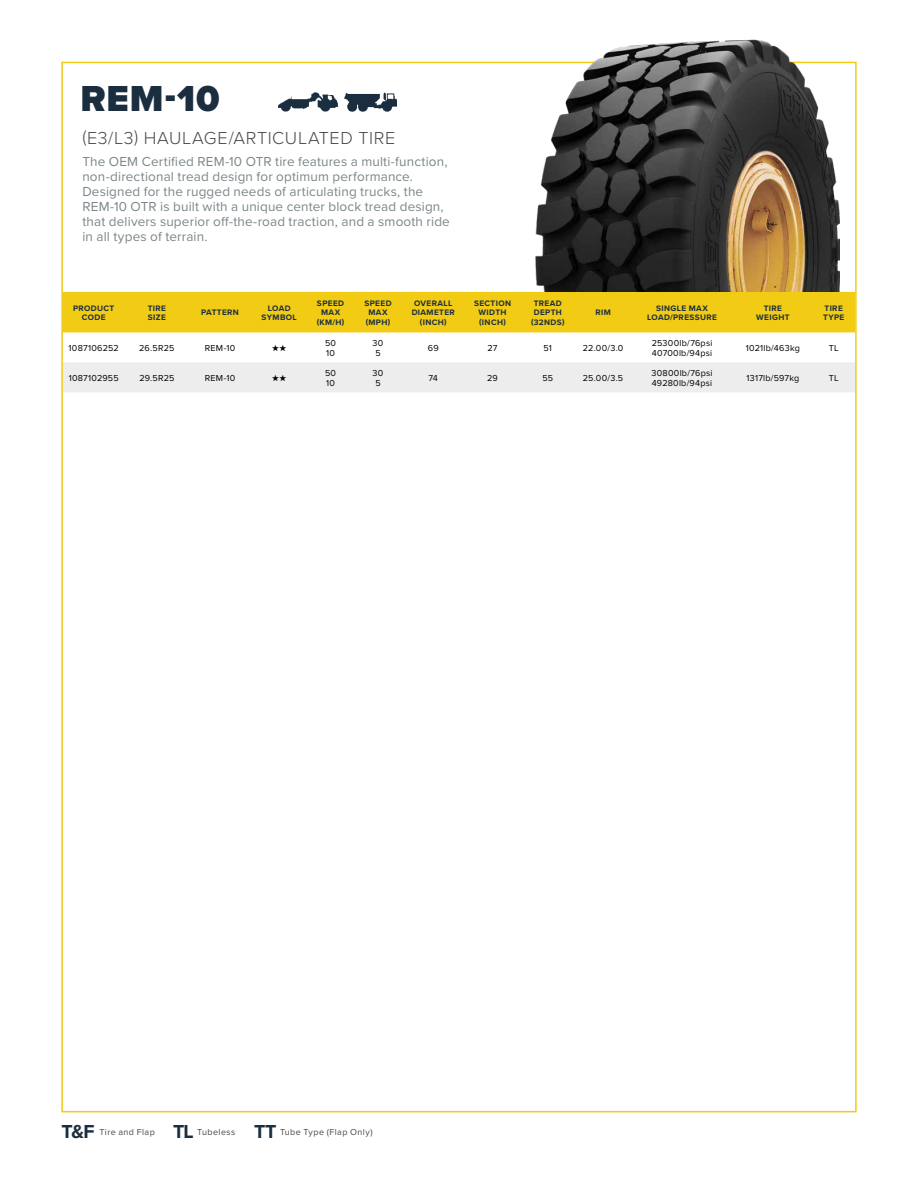
<style>
.page{position:relative;width:918px;height:1188px;background:#fff}
.page>*{position:absolute;margin:0;border:0;box-sizing:border-box;transform-origin:0 0}
.t1{font:900 37.5px "Proxima Nova";color:#1b2e3f}
.t2{font:300 18px "Proxima Nova";letter-spacing:.035em;color:#48484a}
.t3{font:13.5px/15px "Proxima Nova";letter-spacing:.01em;color:#7b8689}
.t4{font:9px/10.5px "Proxima Nova";letter-spacing:.025em;color:#000}
.t5{font:9px "Proxima Nova";letter-spacing:.045em;color:#48484a}
.t6{font:700 8.25px/9.8px "Proxima Nova";letter-spacing:.045em;color:#1b2e3f;text-align:center}
.s1{font-weight:700;font-size:19.5px;color:#1b2e3f}
</style>
<div class="page">
<img style="left:345px;top:93px;width:51px;height:18px">
<img style="left:278px;top:93px;width:59px;height:18px">
<div style="left:64px;top:292px;width:790px;height:40px;background:#f2cb15"></div>
<div style="left:64px;top:362px;width:790px;height:30px;background:#ededee"></div>
<img style="left:499px;top:39px;width:341px;height:253px">
<h1 class="t1" style="left:80px;top:70px;width:141px">REM-10</h1>
<h2 class="t2" style="left:82px;top:125px;width:315px">(E3/L3) HAULAGE/ARTICULATED TIRE</h2>
<p class="t3" style="left:82px;top:153px;width:369px">The OEM Certified REM-10 OTR tire features a multi-function, non-directional tread design for optimum performance.<br>Designed for the rugged needs of articulating trucks, the REM-10 OTR is built with a unique center block tread design, that delivers superior off-the-road traction, and a smooth ride in all types of terrain.</p>
<p class="t6" style="left:73px;top:303px;width:43px">PRODUCT<br>CODE</p>
<p class="t6" style="left:148px;top:303px;width:20px;text-align:left">TIRE<br>SIZE</p>
<p class="t6" style="left:201px;top:308px;width:39px">PATTERN</p>
<p class="t6" style="left:262px;top:303px;width:37px">LOAD<br>SYMBOL</p>
<p class="t6" style="left:317px;top:298px;width:29px">SPEED<br>MAX (KM/H)</p>
<p class="t6" style="left:364px;top:298px;width:29px">SPEED<br>MAX (MPH)</p>
<p class="t6" style="left:412px;top:298px;width:45px">OVERALL<br>DIAMETER (INCH)</p>
<p class="t6" style="left:474px;top:298px;width:39px">SECTION<br>WIDTH (INCH)</p>
<p class="t6" style="left:531px;top:298px;width:35px">TREAD<br>DEPTH (32NDS)</p>
<p class="t6" style="left:595px;top:308px;width:17px">RIM</p>
<p class="t6" style="left:647px;top:303px;width:72px">SINGLE MAX<br>LOAD/PRESSURE</p>
<p class="t6" style="left:756px;top:303px;width:35px">TIRE<br>WEIGHT</p>
<p class="t6" style="left:823px;top:303px;width:23px;text-align:left">TIRE<br>TYPE</p>
<p class="t4" style="left:69px;top:342px;width:52px">1087106252</p>
<p class="t4" style="left:139px;top:342px;width:37px">26.5R25</p>
<p class="t4" style="left:205px;top:342px;width:32px">REM-10</p>
<p class="t4" style="left:272px;top:342px;width:16px">★★</p>
<p class="t4" style="left:325px;top:337px;width:13px">50<br>10</p>
<p class="t4" style="left:373px;top:337px;width:12px;text-align:center">30<br>5</p>
<p class="t4" style="left:428px;top:342px;width:12px">69</p>
<p class="t4" style="left:488px;top:342px;width:12px">27</p>
<p class="t4" style="left:544px;top:342px;width:10px">51</p>
<p class="t4" style="left:583px;top:342px;width:42px">22.00/3.0</p>
<p class="t4" style="left:652px;top:337px;width:62px">25300lb/76psi<br>40700lb/94psi</p>
<p class="t4" style="left:746px;top:342px;width:55px">1021lb/463kg</p>
<p class="t4" style="left:829px;top:342px;width:11px">TL</p>
<p class="t4" style="left:69px;top:372px;width:52px">1087102955</p>
<p class="t4" style="left:139px;top:372px;width:37px">29.5R25</p>
<p class="t4" style="left:205px;top:372px;width:32px">REM-10</p>
<p class="t4" style="left:272px;top:372px;width:16px">★★</p>
<p class="t4" style="left:325px;top:367px;width:13px">50<br>10</p>
<p class="t4" style="left:373px;top:367px;width:12px;text-align:center">30<br>5</p>
<p class="t4" style="left:429px;top:372px;width:11px">74</p>
<p class="t4" style="left:487px;top:372px;width:12px">29</p>
<p class="t4" style="left:542px;top:372px;width:12px">55</p>
<p class="t4" style="left:583px;top:372px;width:42px">25.00/3.5</p>
<p class="t4" style="left:652px;top:367px;width:63px">30800lb/76psi<br>49280lb/94psi</p>
<p class="t4" style="left:746px;top:372px;width:54px">1317lb/597kg</p>
<p class="t4" style="left:829px;top:372px;width:11px">TL</p>
<p class="t5" style="left:62px;top:1125px;width:312px"><span class="s1">T&amp;F</span> Tire and Flap <span class="s1">TL</span> Tubeless <span class="s1">TT</span> Tube Type (Flap Only)</p>
</div>
